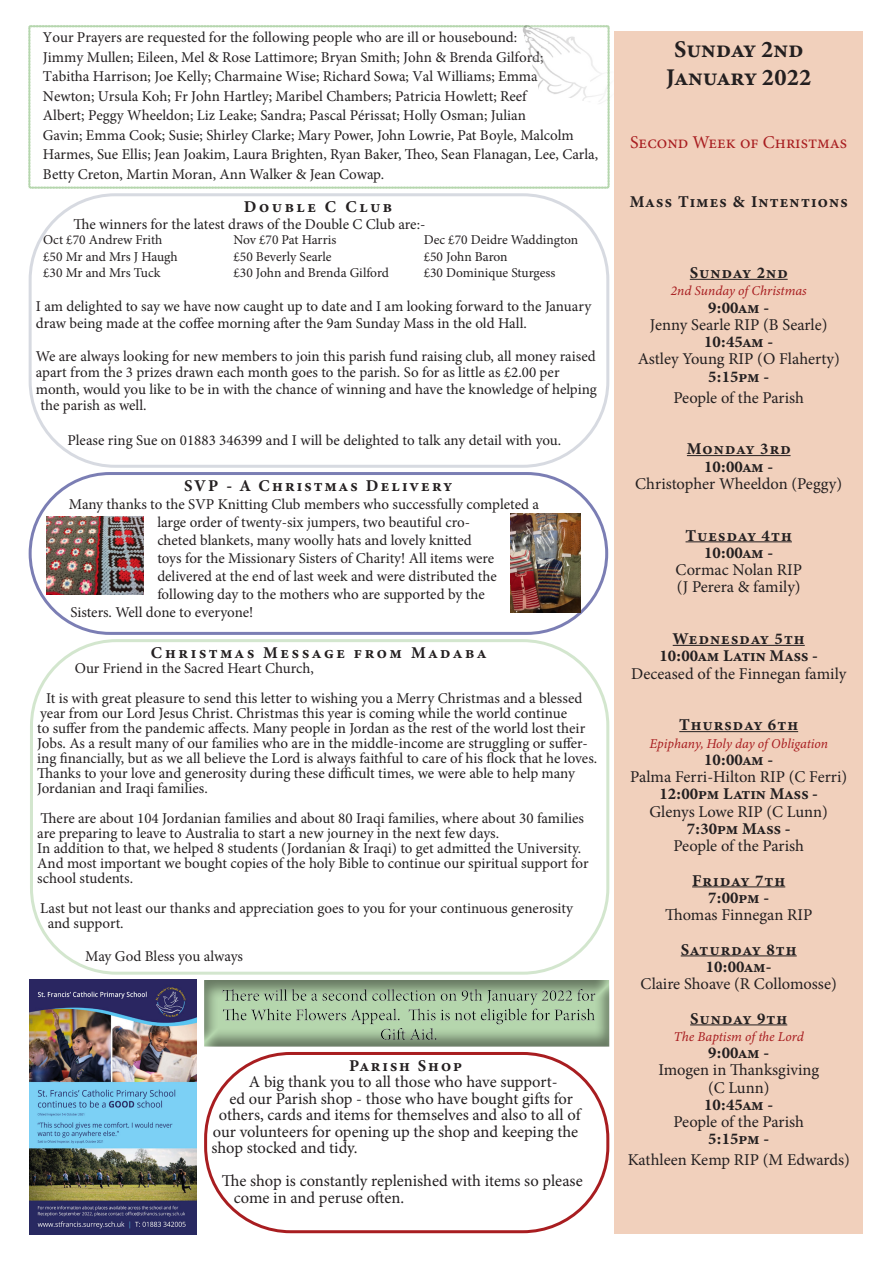
<style>
.page{position:relative;width:893px;height:1263px;background:#fff}
.page>*{position:absolute;margin:0;border:0;box-sizing:border-box;transform-origin:0 0}
.t1{font:24px/28.5px "Minion Variable Concept";letter-spacing:.01em;color:#231f20;text-align:center}
.t2{font:18px "Minion Pro";color:#a81d20}
.t3{font:16.5px/17.2px "Minion Pro";color:#231f20;text-align:center}
.t4{font:16.5px "Minion Variable Concept";letter-spacing:.085em;color:#231f20}
.t5{font:16.5px/17.2px "Minion Variable Concept";letter-spacing:.04em;color:#231f20;text-align:center}
.t6{font:16.5px "Minion Variable Concept";letter-spacing:.17em;color:#231f20}
.t7{font:16.5px "Minion Variable Concept";letter-spacing:.14em;color:#231f20}
.t8{font:16.5px/17.2px "Minion Variable Concept";letter-spacing:.065em;color:#231f20;text-align:center}
.t9{font:16.5px "Minion Variable Concept";letter-spacing:.165em;color:#231f20}
.t10{font:16.5px "Minion Variable Concept";letter-spacing:.12em;color:#231f20}
.Paragraph_Style_1{font:15px/15px "Minion Pro";color:#231f20}
.Paragraph_Style_1-2{font:13.5px "Minion Pro";color:#231f20}
.t11{font:italic 13.5px "Minion Variable Concept";color:#a81d20}
.s1{font-family:"Minion Variable Concept"}
.s2{font-family:"Minion Pro"}
</style>
<div class="page">
<svg style="left:29px;top:25px;width:580px;height:163px"></svg>
<img style="left:523px;top:25px;width:87px;height:81px">
<div style="left:30px;top:639px;width:579px;height:336px;border:3px solid #d3e6ce;border-radius:85px"></div>
<div style="left:29px;top:472px;width:579px;height:163px;border:3px solid #7b7eb4;border-radius:80px"></div>
<div style="left:29px;top:193px;width:580px;height:275px;border:3px solid #d7dae1;border-radius:85px"></div>
<div style="left:204px;top:1052px;width:405px;height:181px;border:3px solid #a81d20;border-radius:85px"></div>
<div style="left:614px;top:31px;width:249px;height:1203px;background:#f1d0bc"></div>
<hr style="left:690px;top:279px;width:98px;height:1px;background:#231f20">
<hr style="left:687px;top:455px;width:104px;height:1px;background:#231f20">
<hr style="left:685px;top:541px;width:107px;height:1px;background:#231f20">
<hr style="left:673px;top:645px;width:132px;height:1px;background:#231f20">
<hr style="left:679px;top:731px;width:119px;height:1px;background:#231f20">
<hr style="left:692px;top:886px;width:93px;height:1px;background:#231f20">
<hr style="left:681px;top:955px;width:116px;height:1px;background:#231f20">
<hr style="left:690px;top:1024px;width:97px;height:1px;background:#231f20">
<img style="left:511px;top:513px;width:69px;height:100px">
<img style="left:46px;top:516px;width:97px;height:79px">
<div style="left:202px;top:979px;width:421px;height:70px;background:#231f20;opacity:.5"></div>
<img style="left:30px;top:980px;width:166px;height:254px">
<p class="Paragraph_Style_1" style="left:43px;top:28px;width:557px;line-height:19.5px">Your Prayers are requested for the following people who are ill or housebound:<br>Jimmy Mullen; Eileen, Mel &amp; Rose Lattimore; Bryan Smith; John &amp; Brenda Gilford;<br>Tabitha Harrison; Joe Kelly; Charmaine Wise; Richard Sowa; Val Williams; Emma<br>Newton; Ursula Koh; Fr John Hartley; Maribel Chambers; Patricia Howlett; Reef<br>Albert; Peggy Wheeldon; Liz Leake; Sandra; Pascal Périssat; Holly Osman; Julian<br>Gavin; Emma Cook; Susie; Shirley Clarke; Mary Power, John Lowrie, Pat Boyle, Malcolm Harmes, Sue Ellis; Jean Joakim, Laura Brighten, Ryan Baker, Theo, Sean Flanagan, Lee, Carla, Betty Creton, Martin Moran, Ann Walker &amp; Jean Cowap.</p>
<p class="t9" style="left:244px;top:195px;width:150px">Double C Club</p>
<p class="Paragraph_Style_1" style="left:73px;top:217px;width:353px">The winners for the latest draws of the Double C Club are:-</p>
<p class="Paragraph_Style_1-2" style="left:43px;top:231px;width:121px">Oct £70 Andrew Frith</p>
<p class="Paragraph_Style_1-2" style="left:43px;top:247px;width:136px">£50 Mr and Mrs J Haugh</p>
<p class="Paragraph_Style_1-2" style="left:43px;top:264px;width:119px">£30 Mr and Mrs Tuck</p>
<p class="Paragraph_Style_1-2" style="left:233px;top:231px;width:104px">Nov £70 Pat Harris</p>
<p class="Paragraph_Style_1-2" style="left:233px;top:247px;width:100px">£50 Beverly Searle</p>
<p class="Paragraph_Style_1-2" style="left:233px;top:264px;width:157px">£30 John and Brenda Gilford</p>
<p class="Paragraph_Style_1-2" style="left:424px;top:231px;width:156px">Dec £70 Deidre Waddington</p>
<p class="Paragraph_Style_1-2" style="left:424px;top:247px;width:85px">£50 John Baron</p>
<p class="Paragraph_Style_1-2" style="left:424px;top:264px;width:133px">£30 Dominique Sturgess</p>
<p class="Paragraph_Style_1" style="left:36px;top:298px;width:557px;line-height:16.5px">I am delighted to say we have now caught up to date and I am looking forward to the January draw being made at the coffee morning after the 9am Sunday Mass in the old Hall.</p>
<p class="Paragraph_Style_1" style="left:36px;top:349px;width:561px">We are always looking for new members to join this parish fund raising club, all money raised</p>
<p class="Paragraph_Style_1" style="left:36px;top:365px;width:525px">apart from the 3 prizes drawn each month goes to the parish. So for as little as £2.00 per</p>
<p class="Paragraph_Style_1" style="left:36px;top:382px;width:562px">month, would you like to be in with the chance of winning and have the knowledge of helping</p>
<p class="Paragraph_Style_1" style="left:40px;top:398px;width:108px">the parish as well.</p>
<p class="Paragraph_Style_1" style="left:67px;top:433px;width:495px">Please ring Sue on 01883 346399 and I will be delighted to talk any detail with you.</p>
<p class="t7" style="left:184px;top:474px;width:269px">SVP - A Christmas Delivery</p>
<p class="Paragraph_Style_1" style="left:69px;top:497px;width:472px">Many thanks to the SVP Knitting Club members who successfully completed a</p>
<p class="Paragraph_Style_1" style="left:157px;top:515px;width:314px">large order of twenty-six jumpers, two beautiful cro-</p>
<p class="Paragraph_Style_1" style="left:157px;top:533px;width:316px">cheted blankets, many woolly hats and lovely knitted</p>
<p class="Paragraph_Style_1" style="left:157px;top:551px;width:338px">toys for the Missionary Sisters of Charity! All items were</p>
<p class="Paragraph_Style_1" style="left:157px;top:569px;width:341px">delivered at the end of last week and were distributed the</p>
<p class="Paragraph_Style_1" style="left:157px;top:587px;width:329px">following day to the mothers who are supported by the</p>
<p class="Paragraph_Style_1" style="left:70px;top:605px;width:185px">Sisters. Well done to everyone!</p>
<p class="t6" style="left:151px;top:641px;width:337px">Christmas Message from Madaba</p>
<p class="Paragraph_Style_1" style="left:75px;top:661px;width:241px">Our Friend in the Sacred Heart Church,</p>
<p class="Paragraph_Style_1" style="left:37px;top:691px;width:562px;text-indent:9px">It is with great pleasure to send this letter to wishing you a Merry Christmas and a blessed year from our Lord Jesus Christ. Christmas this year is coming while the world continue<br>to suffer from the pandemic affects. Many people in Jordan as the rest of the world lost their Jobs. As a result many of our families who are in the middle-income are struggling or suffer&shy;ing financially, but as we all believe the Lord is always faithful to care of his flock that he loves.</p>
<p class="Paragraph_Style_1" style="left:37px;top:766px;width:539px">Thanks to your love and generosity during these difficult times, we were able to help many<br>Jordanian and Iraqi families.</p>
<p class="Paragraph_Style_1" style="left:37px;top:811px;width:548px">There are about 104 Jordanian families and about 80 Iraqi families, where about 30 families are preparing to leave to Australia to start a new journey in the next few days.</p>
<p class="Paragraph_Style_1" style="left:37px;top:841px;width:545px">In addition to that, we helped 8 students (Jordanian &amp; Iraqi) to get admitted the University.</p>
<p class="Paragraph_Style_1" style="left:37px;top:856px;width:553px">And most important we bought copies of the holy Bible to continue our spiritual support for school students.</p>
<p class="Paragraph_Style_1" style="left:48px;top:901px;width:527px;text-indent:-8px">Last but not least our thanks and appreciation goes to you for your continuous generosity and support.</p>
<p class="Paragraph_Style_1" style="left:85px;top:949px;width:159px">May God Bless you always</p>
<p class="t10" style="left:349px;top:1054px;width:114px">Parish Shop</p>
<p class="t3" style="left:249px;top:1073px;width:310px">A big thank you to all those who have support-</p>
<p class="t3" style="left:229px;top:1090px;width:345px">ed our Parish shop - those who have bought gifts for</p>
<p class="t3" style="left:219px;top:1106px;width:365px">others, cards and items for themselves and also to all of</p>
<p class="t3" style="left:213px;top:1123px;width:367px">our volunteers for opening up the shop and keeping the</p>
<p class="t3" style="left:211px;top:1139px;width:148px">shop stocked and tidy.</p>
<p class="t3" style="left:234px;top:1173px;width:350px;line-height:16.5px;text-align:left;text-indent:-12px">The shop is constantly replenished with items so please come in and peruse often.</p>
<p class="t1" style="left:666px;top:35px;width:147px">Sunday 2nd<br>January 2022</p>
<p class="t2" style="left:630px;top:131px;width:218px">Second Week of Christmas</p>
<p class="t4" style="left:630px;top:190px;width:219px">Mass Times &amp; Intentions</p>
<p class="t4" style="left:690px;top:261px;width:99px">Sunday 2nd</p>
<p class="t11" style="left:671px;top:282px;width:137px">2nd Sunday of Christmas</p>
<p class="t4" style="left:708px;top:296px;width:62px">9:00am -</p>
<p class="t3" style="left:650px;top:316px;width:179px">Jenny Searle RIP (B Searle)</p>
<p class="t3" style="left:638px;top:333px;width:204px"><span class="s1">10:45am -<br></span>Astley Young RIP (O Flaherty)<br><span class="s1">5:15pm -</span></p>
<p class="t3" style="left:673px;top:389px;width:132px">People of the Parish</p>
<p class="t3" style="left:635px;top:440px;width:208px"><span class="s1">Monday 3rd<br>10:00am -<br></span>Christopher Wheeldon (Peggy)</p>
<p class="t3" style="left:675px;top:527px;width:128px"><span class="s1">Tuesday 4th<br>10:00am -<br></span>Cormac Nolan RIP (J Perera &amp; family)</p>
<p class="t5" style="left:631px;top:630px;width:217px">Wednesday 5th<br>10:00am Latin Mass -<br><span class="s2">Deceased of the Finnegan family</span></p>
<p class="t4" style="left:679px;top:713px;width:120px">Thursday 6th</p>
<p class="t11" style="left:649px;top:734px;width:180px">Epiphany, Holy day of Obligation</p>
<p class="t3" style="left:630px;top:751px;width:219px"><span class="s1">10:00am -<br></span>Palma Ferri-Hilton RIP (C Ferri)<br><span class="s1">12:00pm Latin Mass -<br></span>Glenys Lowe RIP (C Lunn)<br><span class="s1">7:30pm Mass -<br></span>People of the Parish</p>
<p class="t8" style="left:692px;top:872px;width:95px">Friday 7th<br>7:00pm -</p>
<p class="t3" style="left:665px;top:906px;width:149px">Thomas Finnegan RIP</p>
<p class="t3" style="left:641px;top:941px;width:198px"><span class="s1">Saturday 8th<br>10:00am-<br></span>Claire Shoave (R Collomosse)</p>
<p class="t4" style="left:690px;top:1007px;width:99px">Sunday 9th</p>
<p class="t11" style="left:674px;top:1027px;width:132px">The Baptism of the Lord</p>
<p class="t4" style="left:708px;top:1041px;width:62px">9:00am -</p>
<p class="t3" style="left:658px;top:1061px;width:162px">Imogen in Thanksgiving (C Lunn)</p>
<p class="t3" style="left:673px;top:1096px;width:132px"><span class="s1">10:45am -<br></span>People of the Parish<br><span class="s1">5:15pm -</span></p>
<p class="t3" style="left:628px;top:1151px;width:224px">Kathleen Kemp RIP (M Edwards)</p>
</div>
